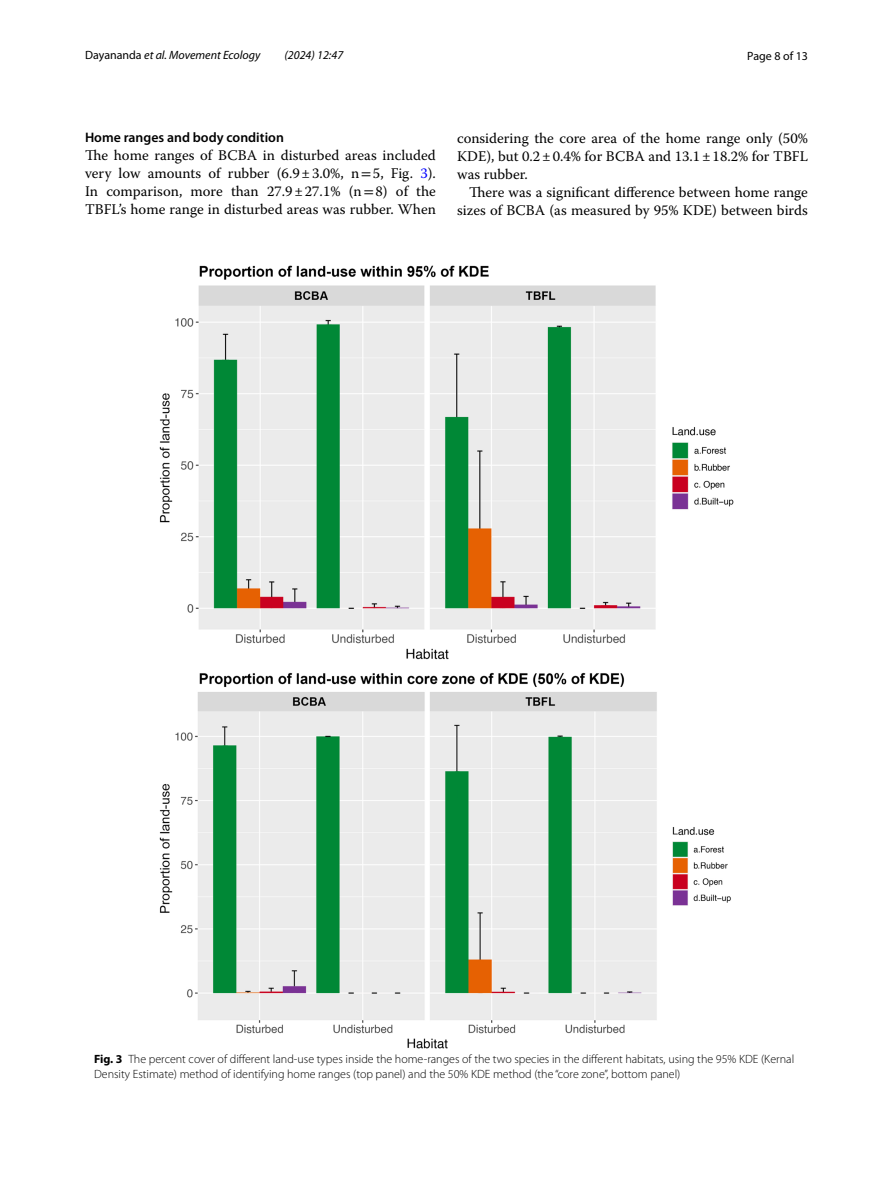
<style>
.page{position:relative;width:893px;height:1187px;background:#fff}
.page>*{position:absolute;margin:0;border:0;box-sizing:border-box;transform-origin:0 0}
.t1{font:14.7px/18px "Warnock Pro";color:#000;text-align:justify}
.t2{font:600 13.8px "Myriad Pro";color:#000}
.t3{font:300 12px/15px "Myriad Pro";color:#000}
.t4{font:italic 12px "Myriad Pro";color:#000}
.t5{font:12px "Myriad Pro";color:#000}
.s1{font-style:normal}
.s2{font-family:"STIX"}
.s3{color:#00f}
.s4{font-weight:700}
</style>
<div class="page">
<img style="left:159px;top:266px;width:574px;height:781px">
<p class="t4" style="left:85px;top:48px;width:177px"><span class="s1">Dayananda</span> et al. Movement Ecology</p>
<p class="t4" style="left:285px;top:48px;width:60px">(2024) 12:47</p>
<p class="t5" style="left:747px;top:48px;width:62px">Page 8 of 13</p>
<p class="t2" style="left:85px;top:129px;width:200px">Home ranges and body condition</p>
<p class="t1" style="left:85px;top:146px;width:352px">The home ranges of BCBA in disturbed areas included very low amounts of rubber (6.9±3.0%, n<span class="s2">=</span>5, Fig. <span class="s3">3</span>).<br>In comparison, more than 27.9±27.1% (n<span class="s2">=</span>8) of the TBFL’s home range in disturbed areas was rubber. When</p>
<p class="t1" style="left:457px;top:128px;width:352px">considering the core area of the home range only (50% KDE), but 0.2±0.4% for BCBA and 13.1±18.2% for TBFL was rubber.</p>
<p class="t1" style="left:457px;top:182px;width:352px;text-align:right">There was a significant difference between home range sizes of BCBA (as measured by 95% KDE) between birds</p>
<p class="t3" style="left:94px;top:1051px;width:702px"><span class="s4">Fig. 3</span> The percent cover of different land-use types inside the home-ranges of the two species in the different habitats, using the 95% KDE (Kernal<br>Density Estimate) method of identifying home ranges (top panel) and the 50% KDE method (the “core zone”, bottom panel)</p>
</div>
